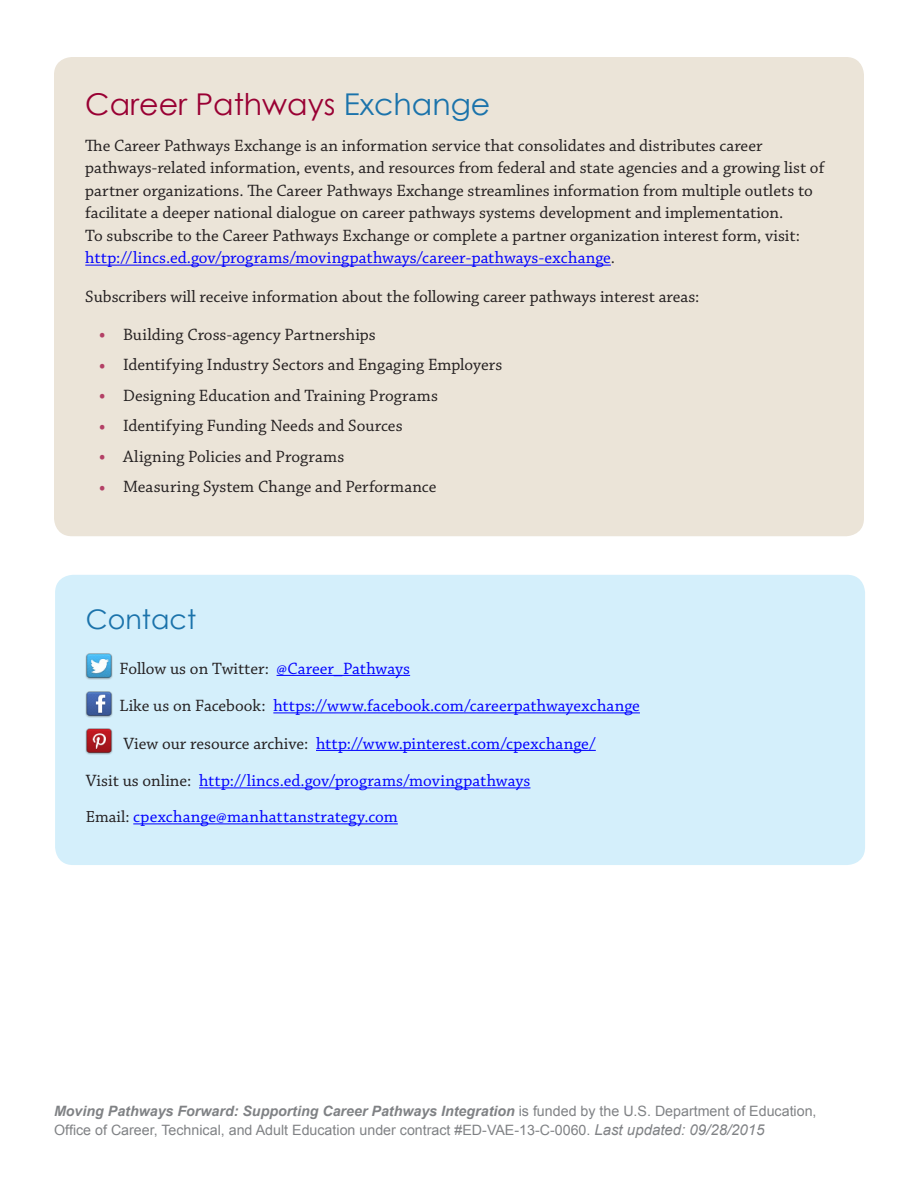
<style>
.page{position:relative;width:918px;height:1188px;background:#fff}
.page>*{position:absolute;margin:0;border:0;box-sizing:border-box;transform-origin:0 0}
.t1{font:30px "Century Gothic";color:#903}
.t2{font:27px "Century Gothic";color:#1b73ab}
.t3{font:22.5px "Chaparral Pro";color:#b34066}
.t4{font:17.25px/22.5px "Chaparral Pro";color:#231f20}
.t5{font:17.25px "Chaparral Pro";color:#00f}
.t6{font:14.25px/19.5px "Arial";color:#808285}
.s1{color:#1b73ab}
.s2{color:#231f20}
.s3{color:#00f}
.s4{font-size:16.8px;color:#231f20}
.s5{font-weight:700;font-style:italic}
.s6{font-style:italic;font-size:15px}
</style>
<div class="page">
<div style="left:54px;top:57px;width:810px;height:479px;background:#ebe4d8;border-radius:18px"></div>
<div style="left:55px;top:575px;width:810px;height:290px;background:#d4effb;border-radius:18px"></div>
<hr style="left:85px;top:265px;width:526px;height:1px;background:#00f">
<hr style="left:277px;top:675px;width:133px;height:1px;background:#00f">
<hr style="left:273px;top:712px;width:367px;height:1px;background:#00f">
<hr style="left:316px;top:750px;width:280px;height:1px;background:#00f">
<hr style="left:199px;top:787px;width:332px;height:1px;background:#00f">
<hr style="left:133px;top:823px;width:265px;height:1px;background:#00f">
<img style="left:86px;top:654px;width:26px;height:26px">
<img style="left:86px;top:691px;width:26px;height:26px">
<img style="left:86px;top:729px;width:26px;height:26px">
<h1 class="t1" style="left:85px;top:83px;width:407px">Career Pathways <span class="s1">Exchange</span></h1>
<p class="t4" style="left:85px;top:135px;width:741px">The Career Pathways Exchange is an information service that consolidates and distributes career pathways-related information, events, and resources from federal and state agencies and a growing list of partner organizations. The Career Pathways Exchange streamlines information from multiple outlets to facilitate a deeper national dialogue on career pathways systems development and implementation.<br>To subscribe to the Career Pathways Exchange or complete a partner organization interest form, visit:</p>
<p class="t5" style="left:85px;top:248px;width:531px">http://lincs.ed.gov/programs/movingpathways/career-pathways-exchange<span class="s2">.</span></p>
<p class="t4" style="left:85px;top:286px;width:616px">Subscribers will receive information about the following career pathways interest areas:</p>
<p class="t3" style="left:99px;top:322px;width:8px">•</p>
<p class="t4" style="left:123px;top:324px;width:254px">Building Cross-agency Partnerships</p>
<p class="t3" style="left:99px;top:352px;width:8px">•</p>
<p class="t4" style="left:123px;top:354px;width:381px">Identifying Industry Sectors and Engaging Employers</p>
<p class="t3" style="left:99px;top:382px;width:8px">•</p>
<p class="t4" style="left:123px;top:385px;width:316px">Designing Education and Training Programs</p>
<p class="t3" style="left:99px;top:413px;width:8px">•</p>
<p class="t4" style="left:123px;top:415px;width:281px">Identifying Funding Needs and Sources</p>
<p class="t3" style="left:99px;top:443px;width:8px">•</p>
<p class="t4" style="left:123px;top:446px;width:223px">Aligning Policies and Programs</p>
<p class="t3" style="left:99px;top:474px;width:8px">•</p>
<p class="t4" style="left:123px;top:476px;width:315px">Measuring System Change and Performance</p>
<h2 class="t2" style="left:86px;top:601px;width:112px">Contact</h2>
<p class="t4" style="left:120px;top:658px;width:292px">Follow us on Twitter: <span class="s3">@Career_Pathways</span></p>
<p class="t5" style="left:120px;top:696px;width:522px"><span class="s2">Like us on Facebook:</span> https://www.facebook.com/careerpathwayexchange</p>
<p class="t5" style="left:123px;top:734px;width:474px"><span class="s2">View our resource archive:</span> http://www.pinterest.com/cpexchange/</p>
<p class="t5" style="left:86px;top:771px;width:446px"><span class="s2">Visit us online:</span> http://lincs.ed.gov/programs/movingpathways</p>
<p class="t5" style="left:86px;top:807px;width:314px"><span class="s4">Email:</span> cpexchange@manhattanstrategy.com</p>
<p class="t6" style="left:54px;top:1101px;width:764px"><span class="s5">Moving Pathways Forward: Supporting Career Pathways Integration</span> is funded by the U.S. Department of Education,<br>Office of Career, Technical, and Adult Education under contract #ED-VAE-13-C-0060. <span class="s6">Last updated: 09/28/2015</span></p>
</div>
